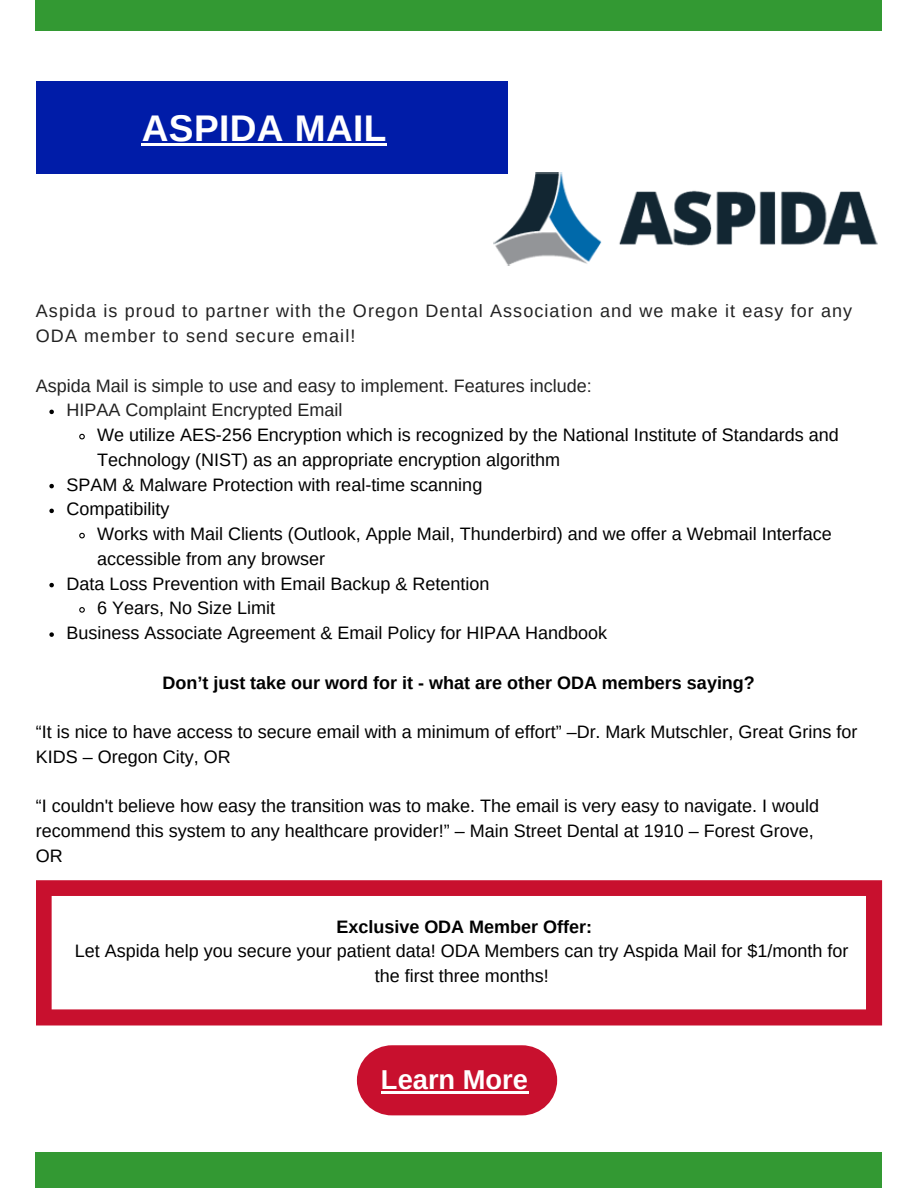
<style>
.page{position:relative;width:918px;height:1188px;background:#fff}
.page>*{position:absolute;margin:0;border:0;box-sizing:border-box;transform-origin:0 0}
.t1{font:700 37.05px "Arimo";letter-spacing:.01em;color:#fff}
.t2{font:700 27.3px "Arimo";color:#fff}
.t3{font:18px/24.8px "Arimo";color:#000}
.t4{font:18px/24.8px "Arimo";letter-spacing:.06em;color:#222}
.t5{font:18px "Arimo";color:#222}
.t6{font:700 18px "Arimo";color:#000}
</style>
<div class="page">
<div style="left:36px;top:1153px;width:846px;height:35px;background:#393"></div>
<div style="left:36px;top:0;width:846px;height:31px;background:#393"></div>
<div style="left:36px;top:82px;width:471px;height:91px;background:#001ca8"></div>
<svg style="left:49px;top:410px;width:5px;height:4px"></svg>
<svg style="left:79px;top:433px;width:6px;height:7px"></svg>
<svg style="left:49px;top:484px;width:5px;height:4px"></svg>
<svg style="left:49px;top:509px;width:5px;height:4px"></svg>
<svg style="left:79px;top:532px;width:6px;height:7px"></svg>
<svg style="left:49px;top:583px;width:5px;height:4px"></svg>
<svg style="left:79px;top:607px;width:6px;height:6px"></svg>
<svg style="left:49px;top:632px;width:5px;height:5px"></svg>
<div style="left:357px;top:1045px;width:200px;height:71px;background:#c8102e;border-radius:35px"></div>
<img style="left:491px;top:173px;width:387px;height:93px">
<svg style="left:36px;top:880px;width:846px;height:145px"></svg>
<hr style="left:381px;top:1091px;width:147px;height:2px;background:#fff">
<hr style="left:142px;top:144px;width:245px;height:2px;background:#fff">
<p class="t1" style="left:142px;top:107px;width:246px">ASPIDA MAIL</p>
<p class="t4" style="left:36px;top:299px;width:818px">Aspida is proud to partner with the Oregon Dental Association and we make it easy for any<br>ODA member to send secure email!</p>
<p class="t5" style="left:36px;top:375px;width:557px">Aspida Mail is simple to use and easy to implement. Features include:</p>
<p class="t5" style="left:66px;top:400px;width:277px">HIPAA Complaint Encrypted Email</p>
<p class="t3" style="left:97px;top:423px;width:743px">We utilize AES-256 Encryption which is recognized by the National Institute of Standards and<br>Technology (NIST) as an appropriate encryption algorithm</p>
<p class="t3" style="left:66px;top:472px;width:417px">SPAM &amp; Malware Protection with real-time scanning</p>
<p class="t3" style="left:66px;top:497px;width:104px">Compatibility</p>
<p class="t3" style="left:97px;top:522px;width:736px">Works with Mail Clients (Outlook, Apple Mail, Thunderbird) and we offer a Webmail Interface accessible from any browser</p>
<p class="t3" style="left:66px;top:571px;width:424px">Data Loss Prevention with Email Backup &amp; Retention</p>
<p class="t3" style="left:97px;top:596px;width:179px">6 Years, No Size Limit</p>
<p class="t3" style="left:66px;top:621px;width:542px">Business Associate Agreement &amp; Email Policy for HIPAA Handbook</p>
<p class="t6" style="left:162px;top:672px;width:594px">Don’t just take our word for it - what are other ODA members saying?</p>
<p class="t3" style="left:36px;top:720px;width:823px">“It is nice to have access to secure email with a minimum of effort” –Dr. Mark Mutschler, Great Grins for<br>KIDS – Oregon City, OR</p>
<p class="t3" style="left:36px;top:794px;width:785px">“I couldn't believe how easy the transition was to make. The email is very easy to navigate. I would recommend this system to any healthcare provider!” – Main Street Dental at 1910 – Forest Grove,</p>
<p class="t3" style="left:36px;top:843px;width:28px">OR</p>
<p class="t6" style="left:336px;top:916px;width:257px">Exclusive ODA Member Offer:</p>
<p class="t3" style="left:75px;top:939px;width:775px;text-align:center">Let Aspida help you secure your patient data! ODA Members can try Aspida Mail for $1/month for the first three months!</p>
<p class="t2" style="left:381px;top:1064px;width:149px">Learn More</p>
</div>
